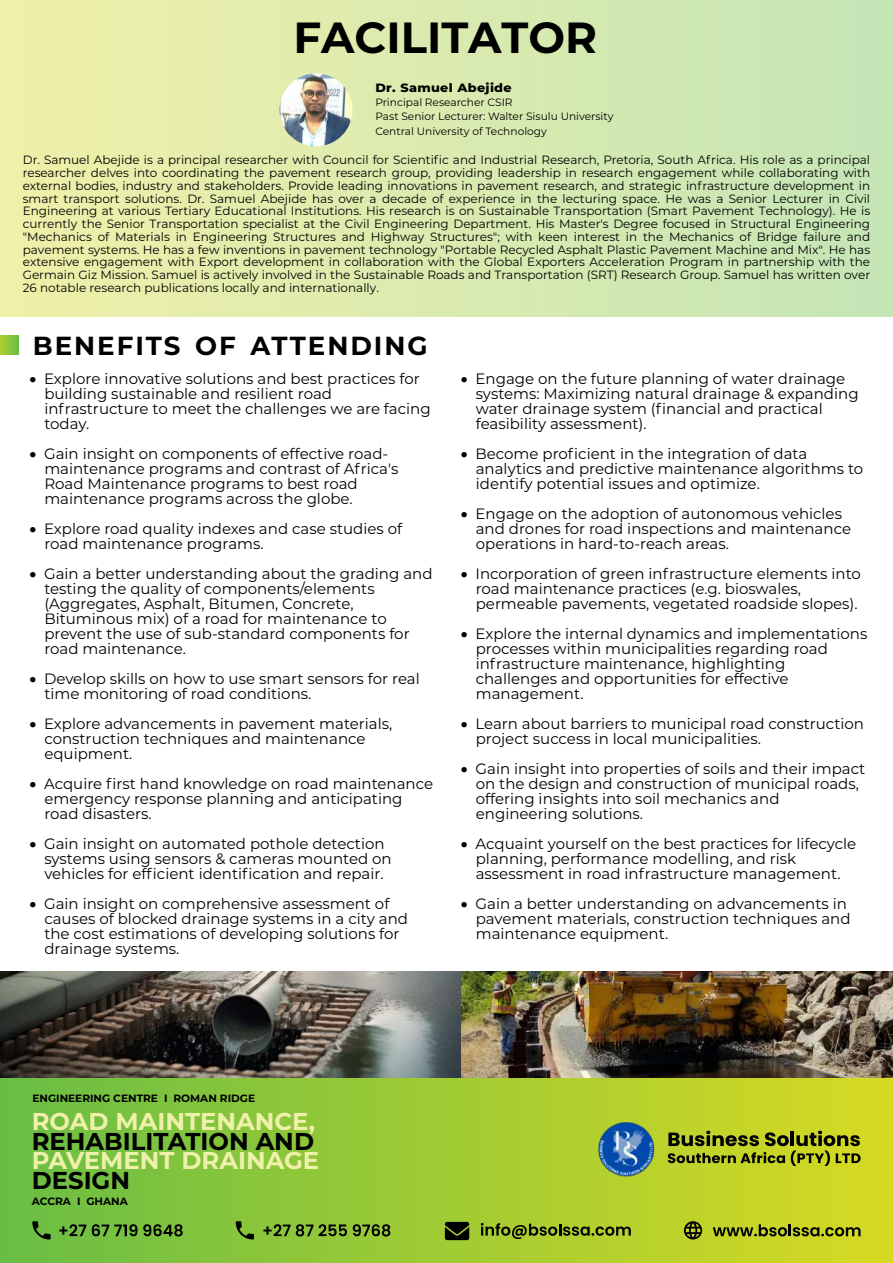
<style>
.page{position:relative;width:893px;height:1263px;background:#fff}
.page>*{position:absolute;margin:0;border:0;box-sizing:border-box;transform-origin:0 0}
.t1{font:700 43.5px "Montserrat";color:#000}
.t2{font:700 26.1px "Montserrat";letter-spacing:.075em;color:#000}
.t3{font:700 24.3px "Montserrat";color:#eff1aa}
.t4{font:700 24.3px "Montserrat";color:#000}
.t5{font:15px/15px "Montserrat";color:#000}
.t6{font:12px/12.8px "Montserrat";color:#000;text-align:justify}
.t7{font:800 12px "Montserrat";letter-spacing:.025em;color:#000;scale:1.06 1}
.t8{font:10.65px/14.2px "Montserrat";color:#000}
.t9{font:700 10.5px "Montserrat";color:#000}
</style>
<div class="page">
<img style="left:461px;top:971px;width:432px;height:107px">
<img style="left:0;top:971px;width:461px;height:107px">
<div style="left:0;top:1078px;width:893px;height:185px;background:linear-gradient(to right,#69bd45,#d7d923)"></div>
<img style="left:595px;top:1123px;width:62px;height:54px">
<svg style="left:668px;top:1131px;width:193px;height:35px;background:#87911a"></svg>
<svg style="left:0;top:336px;width:19px;height:19px"></svg>
<svg style="left:713px;top:1224px;width:148px;height:12px;background:#7d8417"></svg>
<svg style="left:684px;top:1221px;width:18px;height:18px"></svg>
<svg style="left:59px;top:1224px;width:27px;height:12px"></svg>
<svg style="left:92px;top:1224px;width:91px;height:12px"></svg>
<svg style="left:32px;top:1221px;width:19px;height:18px"></svg>
<svg style="left:263px;top:1224px;width:84px;height:12px"></svg>
<svg style="left:353px;top:1224px;width:37px;height:12px"></svg>
<svg style="left:236px;top:1221px;width:18px;height:18px"></svg>
<svg style="left:481px;top:1223px;width:150px;height:16px;background:#778e20"></svg>
<svg style="left:445px;top:1222px;width:24px;height:18px"></svg>
<div style="left:0;top:0;width:893px;height:317px;background:linear-gradient(to right,#eff0a9,#c5e5b6)"></div>
<img style="left:280px;top:73px;width:72px;height:73px;border-radius:50%">
<h1 class="t1" style="left:293px;top:11px;width:305px">FACILITATOR</h1>
<p class="t7" style="left:375px;top:80px;width:130px">Dr. Samuel Abejide</p>
<p class="t8" style="left:375px;top:95px;width:240px">Principal Researcher CSIR<br>Past Senior Lecturer: Walter Sisulu University<br>Central University of Technology</p>
<p class="t6" style="left:23px;top:154px;width:849px">Dr. Samuel Abejide is a principal researcher with Council for Scientific and Industrial Research, Pretoria, South Africa. His role as a principal researcher delves into coordinating the pavement research group, providing leadership in research engagement while collaborating with external bodies, industry and stakeholders. Provide leading innovations in pavement research, and strategic infrastructure development in smart transport solutions. Dr. Samuel Abejide has over a decade of experience in the lecturing space. He was a Senior Lecturer in Civil Engineering at various Tertiary Educational Institutions. His research is on Sustainable Transportation (Smart Pavement Technology). He is currently the Senior Transportation specialist at the Civil Engineering Department. His Master's Degree focused in Structural Engineering "Mechanics of Materials in Engineering Structures and Highway Structures"; with keen interest in the Mechanics of Bridge failure and pavement systems. He has a few inventions in pavement technology "Portable Recycled Asphalt Plastic Pavement Machine and Mix". He has extensive engagement with Export development in collaboration with the Global Exporters Acceleration Program in partnership with the Germain Giz Mission. Samuel is actively involved in the Sustainable Roads and Transportation (SRT) Research Group. Samuel has written over 26 notable research publications locally and internationally.</p>
<h2 class="t2" style="left:33px;top:329px;width:396px">BENEFITS OF ATTENDING</h2>
<p class="t5" style="left:44px;top:371px;width:388px">Explore innovative solutions and best practices for building sustainable and resilient road infrastructure to meet the challenges we are facing today.</p>
<p class="t5" style="left:44px;top:446px;width:356px">Gain insight on components of effective road&shy;maintenance programs and contrast of Africa's Road Maintenance programs to best road maintenance programs across the globe.</p>
<p class="t5" style="left:44px;top:521px;width:360px">Explore road quality indexes and case studies of road maintenance programs.</p>
<p class="t5" style="left:44px;top:566px;width:390px">Gain a better understanding about the grading and testing the quality of components/elements (Aggregates, Asphalt, Bitumen, Concrete, Bituminous mix) of a road for maintenance to prevent the use of sub-standard components for road maintenance.</p>
<p class="t5" style="left:44px;top:671px;width:377px">Develop skills on how to use smart sensors for real time monitoring of road conditions.</p>
<p class="t5" style="left:44px;top:716px;width:350px">Explore advancements in pavement materials, construction techniques and maintenance equipment.</p>
<p class="t5" style="left:44px;top:776px;width:391px">Acquire first hand knowledge on road maintenance emergency response planning and anticipating road disasters.</p>
<p class="t5" style="left:44px;top:836px;width:349px">Gain insight on automated pothole detection systems using sensors &amp; cameras mounted on vehicles for efficient identification and repair.</p>
<p class="t5" style="left:44px;top:896px;width:365px">Gain insight on comprehensive assessment of causes of blocked drainage systems in a city and the cost estimations of developing solutions for drainage systems.</p>
<p class="t5" style="left:476px;top:371px;width:385px">Engage on the future planning of water drainage systems: Maximizing natural drainage &amp; expanding water drainage system (financial and practical feasibility assessment).</p>
<p class="t5" style="left:476px;top:446px;width:389px">Become proficient in the integration of data analytics and predictive maintenance algorithms to identify potential issues and optimize.</p>
<p class="t5" style="left:476px;top:506px;width:377px">Engage on the adoption of autonomous vehicles and drones for road inspections and maintenance operations in hard-to-reach areas.</p>
<p class="t5" style="left:476px;top:566px;width:387px">Incorporation of green infrastructure elements into road maintenance practices (e.g. bioswales, permeable pavements, vegetated roadside slopes).</p>
<p class="t5" style="left:476px;top:626px;width:393px">Explore the internal dynamics and implementations processes within municipalities regarding road infrastructure maintenance, highlighting challenges and opportunities for effective management.</p>
<p class="t5" style="left:476px;top:716px;width:390px">Learn about barriers to municipal road construction project success in local municipalities.</p>
<p class="t5" style="left:476px;top:761px;width:391px">Gain insight into properties of soils and their impact on the design and construction of municipal roads, offering insights into soil mechanics and engineering solutions.</p>
<p class="t5" style="left:476px;top:836px;width:382px">Acquaint yourself on the best practices for lifecycle planning, performance modelling, and risk assessment in road infrastructure management.</p>
<p class="t5" style="left:476px;top:896px;width:376px">Gain a better understanding on advancements in pavement materials, construction techniques and maintenance equipment.</p>
<p class="t9" style="left:32px;top:1092px;width:224px">ENGINEERING CENTRE I ROMAN RIDGE</p>
<h3 class="t3" style="left:32px;top:1107px;width:285px">ROAD MAINTENANCE,</h3>
<h3 class="t4" style="left:32px;top:1126px;width:284px">REHABILITATION AND</h3>
<h3 class="t3" style="left:32px;top:1146px;width:289px">PAVEMENT DRAINAGE</h3>
<h3 class="t4" style="left:32px;top:1165px;width:100px">DESIGN</h3>
<p class="t9" style="left:32px;top:1195px;width:98px">ACCRA I GHANA</p>
</div>
